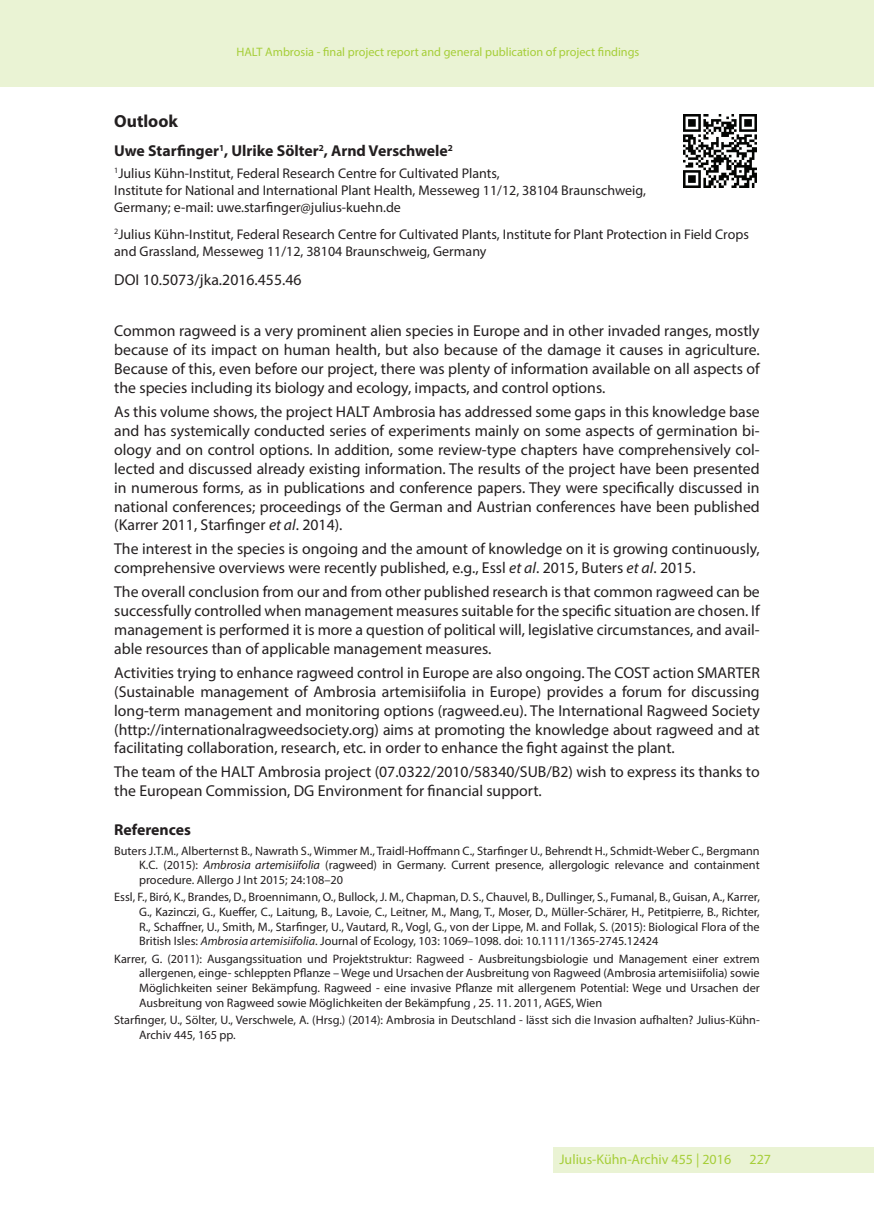
<style>
.page{position:relative;width:874px;height:1221px;background:#fff}
.page>*{position:absolute;margin:0;border:0;box-sizing:border-box;transform-origin:0 0}
.t1{font:700 17.5px "Myriad Pro";color:#231f20}
.t2{font:15.75px/18.9px "Myriad Pro";color:#231f20;text-align:justify}
.t3{font:700 15.75px "Myriad Pro";color:#231f20}
.t4{font:14px/16.8px "Myriad Pro";color:#231f20}
.t5{font:14px "Myriad Pro";color:#a6ce39}
.t6{font:12.25px/14.7px "Myriad Pro";color:#231f20;text-align:justify}
.t7{font:12.25px "Myriad Pro";color:#a6ce39}
.s1{font-style:italic}
</style>
<div class="page">
<div style="left:0;top:0;width:14px;height:87px;background:#eaf3d4"></div>
<div style="left:15px;top:0;width:858px;height:87px;background:#eaf3d4"></div>
<div style="left:553px;top:1147px;width:320px;height:25px;background:#eaf3d4"></div>
<img style="left:683px;top:114px;width:73px;height:73px">
<p class="t7" style="left:236px;top:44px;width:404px">HALT Ambrosia - final project report and general publication of project findings</p>
<p class="t1" style="left:114px;top:110px;width:65px">Outlook</p>
<p class="t3" style="left:114px;top:141px;width:340px">Uwe Starfinger<sup>1</sup>, Ulrike Sölter<sup>2</sup>, Arnd Verschwele<sup>2</sup></p>
<p class="t4" style="left:114px;top:165px;width:533px"><sup>1</sup>Julius Kühn-Institut, Federal Research Centre for Cultivated Plants,<br>Institute for National and International Plant Health, Messeweg 11/12, 38104 Braunschweig,<br>Germany; e-mail: uwe.starfinger@julius-kuehn.de</p>
<p class="t4" style="left:114px;top:225px;width:636px"><sup>2</sup>Julius Kühn-Institut, Federal Research Centre for Cultivated Plants, Institute for Plant Protection in Field Crops and Grassland, Messeweg 11/12, 38104 Braunschweig, Germany</p>
<p class="t2" style="left:114px;top:270px;width:189px">DOI 10.5073/jka.2016.455.46</p>
<p class="t2" style="left:114px;top:321px;width:646px">Common ragweed is a very prominent alien species in Europe and in other invaded ranges, mostly because of its impact on human health, but also because of the damage it causes in agriculture.<br>Because of this, even before our project, there was plenty of information available on all aspects of the species including its biology and ecology, impacts, and control options.</p>
<p class="t2" style="left:114px;top:402px;width:646px">As this volume shows, the project HALT Ambrosia has addressed some gaps in this knowledge base and has systemically conducted series of experiments mainly on some aspects of germination bi&shy;ology and on control options. In addition, some review-type chapters have comprehensively col&shy;lected and discussed already existing information. The results of the project have been presented in numerous forms, as in publications and conference papers. They were specifically discussed in national conferences; proceedings of the German and Austrian conferences have been published (Karrer 2011, Starfinger <span class="s1">et al</span>. 2014).</p>
<p class="t2" style="left:114px;top:539px;width:646px">The interest in the species is ongoing and the amount of knowledge on it is growing continuously, comprehensive overviews were recently published, e.g., Essl <span class="s1">et al</span>. 2015, Buters <span class="s1">et al</span>. 2015.</p>
<p class="t2" style="left:114px;top:582px;width:646px">The overall conclusion from our and from other published research is that common ragweed can be successfully controlled when management measures suitable for the specific situation are chosen. If management is performed it is more a question of political will, legislative circumstances, and avail&shy;able resources than of applicable management measures.</p>
<p class="t2" style="left:114px;top:662px;width:646px">Activities trying to enhance ragweed control in Europe are also ongoing. The COST action SMARTER (Sustainable management of Ambrosia artemisiifolia in Europe) provides a forum for discussing long-term management and monitoring options (ragweed.eu). The International Ragweed Society (http://internationalragweedsociety.org) aims at promoting the knowledge about ragweed and at facilitating collaboration, research, etc. in order to enhance the fight against the plant.</p>
<p class="t2" style="left:114px;top:762px;width:646px">The team of the HALT Ambrosia project (07.0322/2010/58340/SUB/B2) wish to express its thanks to the European Commission, DG Environment for financial support.</p>
<p class="t3" style="left:114px;top:819px;width:78px">References</p>
<p class="t6" style="left:139px;top:843px;width:622px;text-indent:-25px">Buters J.T.M., Alberternst B., Nawrath S., Wimmer M., Traidl-Hoffmann C., Starfinger U., Behrendt H., Schmidt-Weber C., Bergmann K.C. (2015): <span class="s1">Ambrosia artemisiifolia</span> (ragweed) in Germany. Current presence, allergologic relevance and containment procedure. Allergo J Int 2015; 24:108–20</p>
<p class="t6" style="left:139px;top:889px;width:622px;text-indent:-25px">Essl, F., Biró, K., Brandes, D., Broennimann, O., Bullock, J. M., Chapman, D. S., Chauvel, B., Dullinger, S., Fumanal, B., Guisan, A., Karrer, G., Kazinczi, G., Kueffer, C., Laitung, B., Lavoie, C., Leitner, M., Mang, T., Moser, D., Müller-Schärer, H., Petitpierre, B., Richter, R., Schaffner, U., Smith, M., Starfinger, U., Vautard, R., Vogl, G., von der Lippe, M. and Follak, S. (2015): Biological Flora of the British Isles: <span class="s1">Ambrosia artemisiifolia</span>. Journal of Ecology, 103: 1069–1098. doi: 10.1111/1365-2745.12424</p>
<p class="t6" style="left:139px;top:950px;width:622px;text-indent:-25px">Karrer, G. (2011): Ausgangssituation und Projektstruktur: Ragweed - Ausbreitungsbiologie und Management einer extrem allergenen, einge- schleppten Pflanze – Wege und Ursachen der Ausbreitung von Ragweed (Ambrosia artemisiifolia) sowie Möglichkeiten seiner Bekämpfung. Ragweed - eine invasive Pflanze mit allergenem Potential: Wege und Ursachen der Ausbreitung von Ragweed sowie Möglichkeiten der Bekämpfung , 25. 11. 2011, AGES, Wien</p>
<p class="t6" style="left:139px;top:1012px;width:622px;text-indent:-25px">Starfinger, U., Sölter, U., Verschwele, A. (Hrsg.) (2014): Ambrosia in Deutschland - lässt sich die Invasion aufhalten? Julius-Kühn-<br>Archiv 445, 165 pp.</p>
<p class="t5" style="left:559px;top:1151px;width:173px">Julius-Kühn-Archiv 455 | 2016</p>
<p class="t5" style="left:749px;top:1150px;width:23px">227</p>
</div>
